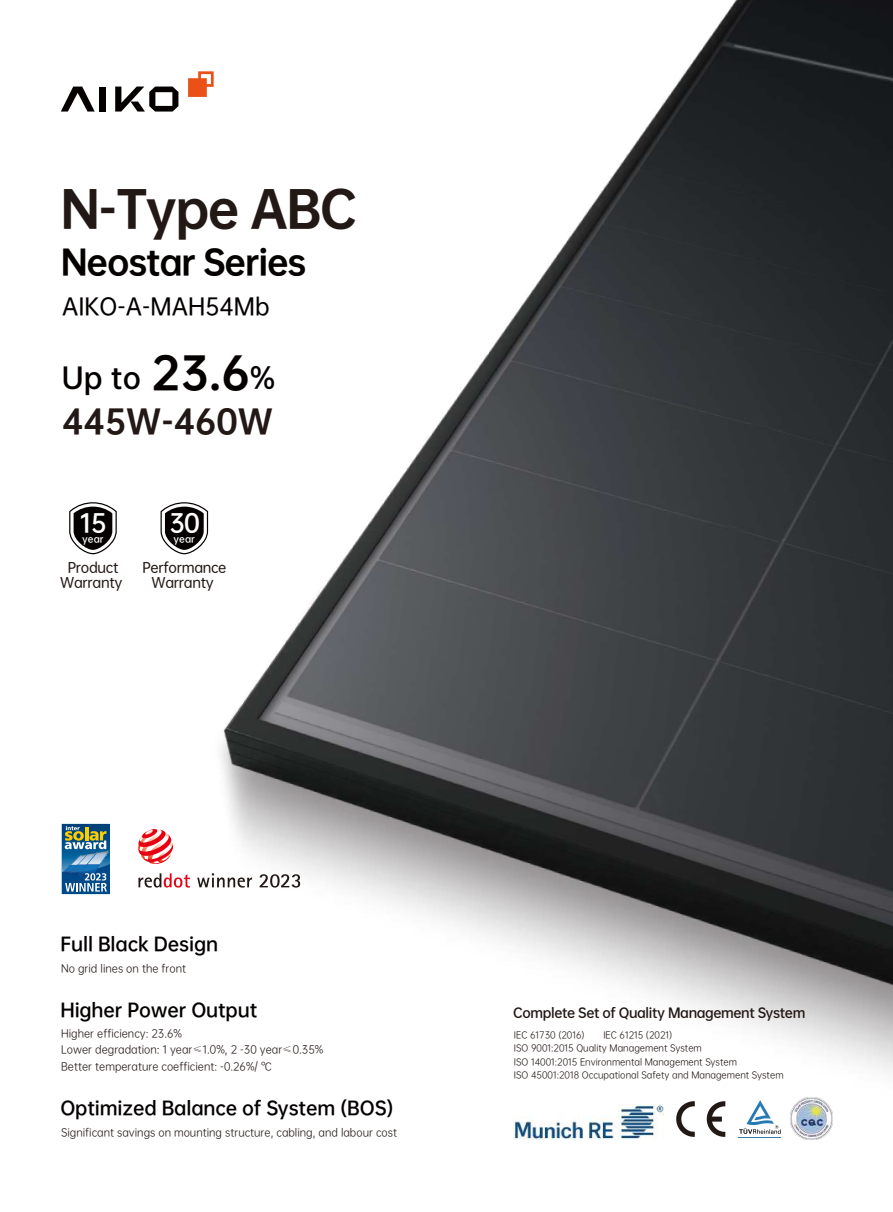
<style>
.page{position:relative;width:893px;height:1212px;background:#fff}
.page>*{position:absolute;margin:0;border:0;box-sizing:border-box;transform-origin:0 0}
.t1{font:48px "OPPO Sans H";letter-spacing:-.035em;color:#221815}
.t2{font:32.7px "OPPO Sans H";letter-spacing:-.035em;color:#040000}
.t3{font:31.5px "OPPO Sans H";color:#221815}
.t4{font:27.6px "OPPO Sans B";color:#040000}
.t5{font:24px "OPPO Sans B";color:#fff}
.t6{font:22.5px "OPPO Sans M";color:#040000}
.t7{font:18px "OPPO Sans B";letter-spacing:-.01em;color:#040000}
.t8{font:13.5px/15px "OPPO Sans M";letter-spacing:-.025em;color:#221815;text-align:center}
.t9{font:12.75px "OPPO Sans B";letter-spacing:-.03em;color:#221815}
.t10{font:10.5px/16.5px "OPPO Sans R";color:#221815}
.t11{font:9px/13.5px "OPPO Sans R";color:#221815}
.t12{font:9px "OPPO Sans B";color:#fff}
.s1{font-family:"OPPO Sans H";font-size:42.3px}
.s2{font-family:"Adobe Song Std";font-weight:300}
</style>
<div class="page">
<img style="left:95px;top:0;width:798px;height:1140px">
<svg style="left:707px;top:1101px;width:18px;height:36px"></svg>
<svg style="left:676px;top:1101px;width:19px;height:36px"></svg>
<svg style="left:739px;top:1100px;width:42px;height:34px"></svg>
<hr style="left:738px;top:1137px;width:43px;height:1px;background:#3278aa">
<img style="left:790px;top:1097px;width:42px;height:42px">
<svg style="left:161px;top:502px;width:47px;height:52px"></svg>
<svg style="left:69px;top:502px;width:48px;height:52px"></svg>
<img style="left:513px;top:1104px;width:150px;height:36px">
<svg style="left:61px;top:87px;width:34px;height:25px"></svg>
<div style="left:100px;top:87px;width:6px;height:25px;background:#040000"></div>
<svg style="left:115px;top:87px;width:63px;height:25px"></svg>
<svg style="left:188px;top:71px;width:26px;height:26px"></svg>
<svg style="left:197px;top:873px;width:103px;height:14px"></svg>
<svg style="left:138px;top:873px;width:52px;height:14px"></svg>
<svg style="left:138px;top:829px;width:35px;height:35px"></svg>
<svg style="left:62px;top:824px;width:48px;height:70px;background:#4b7e99"></svg>
<h1 class="t1" style="left:61px;top:166px;width:298px">N-Type ABC</h1>
<h2 class="t2" style="left:61px;top:233px;width:247px">Neostar Series</h2>
<h3 class="t6" style="left:62px;top:287px;width:209px">AIKO-A-MAH54Mb</h3>
<h3 class="t4" style="left:62px;top:354px;width:215px">Up to <span class="s1">23.6</span>%</h3>
<h3 class="t3" style="left:62px;top:393px;width:212px">445W-460W</h3>
<h3 class="t5" style="left:80px;top:502px;width:28px">15</h3>
<p class="t12" style="left:82px;top:531px;width:23px">year</p>
<h3 class="t5" style="left:169px;top:502px;width:32px">30</h3>
<p class="t12" style="left:174px;top:531px;width:23px">year</p>
<p class="t8" style="left:60px;top:559px;width:64px">Product<br>Warranty</p>
<p class="t8" style="left:142px;top:559px;width:86px">Performance<br>Warranty</p>
<h3 class="t7" style="left:60px;top:929px;width:159px">Full Black Design</h3>
<p class="t10" style="left:61px;top:959px;width:127px">No grid lines on the front</p>
<h3 class="t7" style="left:60px;top:994px;width:198px">Higher Power Output</h3>
<p class="t10" style="left:61px;top:1024px;width:264px">Higher efficiency: 23.6%<br>Lower degradation: 1 year<span class="s2">≤</span>1.0%, 2 -30 year<span class="s2">≤</span>0.35%<br>Better temperature coefficient: -0.26%/ ℃</p>
<h3 class="t7" style="left:60px;top:1093px;width:335px">Optimized Balance of System (BOS)</h3>
<p class="t10" style="left:61px;top:1123px;width:337px">Significant savings on mounting structure, cabling, and labour cost</p>
<p class="t9" style="left:513px;top:1002px;width:294px">Complete Set of Quality Management System</p>
<p class="t11" style="left:514px;top:1027px;width:72px">IEC 61730 (2016)</p>
<p class="t11" style="left:514px;top:1027px;width:271px;text-indent:89px">IEC 61215 (2021)<br>ISO 9001:2015 Quality Management System<br>ISO 14001:2015 Environmental Management System<br>ISO 45001:2018 Occupational Safety and Management System</p>
</div>
